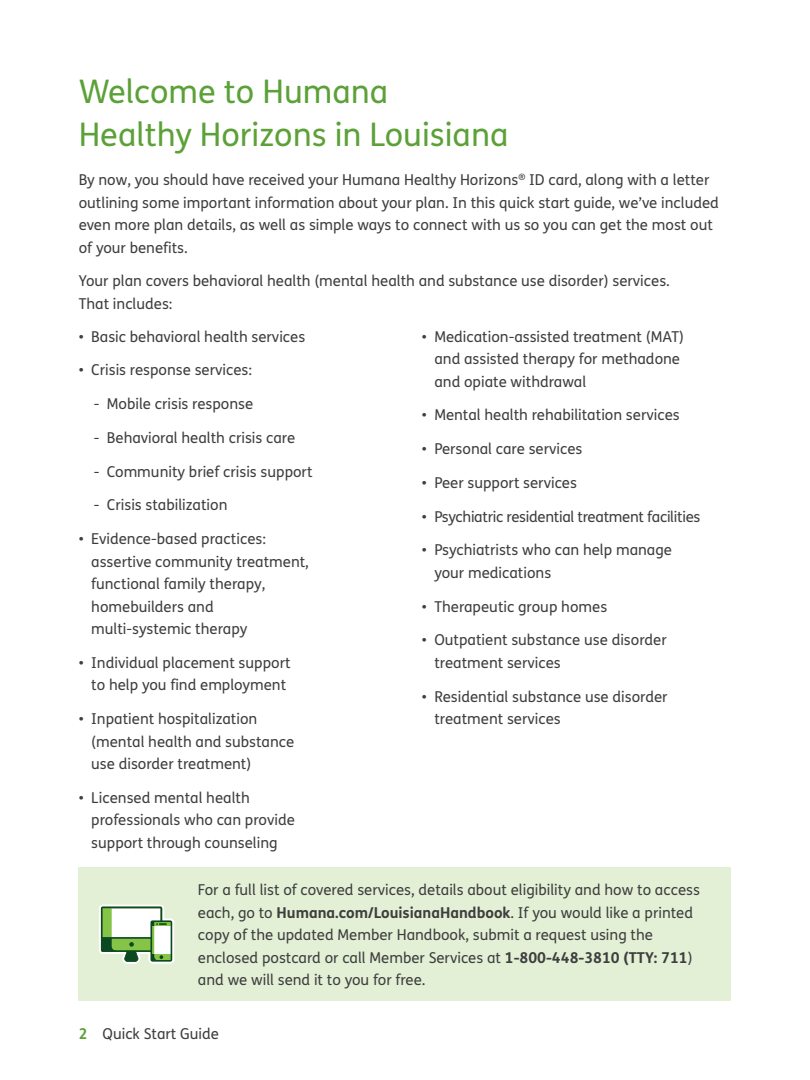
<style>
.page{position:relative;width:810px;height:1080px;background:#fff}
.page>*{position:absolute;margin:0;border:0;box-sizing:border-box;transform-origin:0 0}
.Green_Header{font:32.5px/42.5px "FS Humana";color:#5ca138}
.Body_Copy{font:15px/22.5px "FS Humana";color:#3e3e3f}
.Body_Copy-2{font:15px "FS Humana";letter-spacing:-.02em;color:#3e3e3f}
.s1{font-weight:700}
.s2{font-weight:700;color:#5ca138}
</style>
<div class="page">
<div style="left:79px;top:868px;width:652px;height:133px;background:#e3f0d5"></div>
<svg style="left:99px;top:905px;width:75px;height:59px;background:#b4cea9"></svg>
<p class="Green_Header" style="left:79px;top:70px;width:431px">Welcome to Humana<br>Healthy Horizons in Louisiana</p>
<p class="Body_Copy" style="left:79px;top:168px;width:642px">By now, you should have received your Humana Healthy Horizons<sup>®</sup> ID card, along with a letter outlining some important information about your plan. In this quick start guide, we’ve included even more plan details, as well as simple ways to connect with us so you can get the most out of your benefits.</p>
<p class="Body_Copy" style="left:79px;top:269px;width:593px">Your plan covers behavioral health (mental health and substance use disorder) services.<br>That includes:</p>
<p class="Body_Copy" style="left:79px;top:325px;width:228px">• Basic behavioral health services</p>
<p class="Body_Copy" style="left:79px;top:358px;width:175px">• Crisis response services:</p>
<p class="Body_Copy" style="left:94px;top:392px;width:161px">- Mobile crisis response</p>
<p class="Body_Copy" style="left:94px;top:426px;width:203px">- Behavioral health crisis care</p>
<p class="Body_Copy" style="left:94px;top:460px;width:220px">- Community brief crisis support</p>
<p class="Body_Copy" style="left:94px;top:493px;width:135px">- Crisis stabilization</p>
<p class="Body_Copy" style="left:91px;top:527px;width:219px;text-indent:-13px">• Evidence-based practices: assertive community treatment, functional family therapy, homebuilders and multi-systemic therapy</p>
<p class="Body_Copy" style="left:79px;top:651px;width:213px;text-align:center">• Individual placement support to help you find employment</p>
<p class="Body_Copy" style="left:91px;top:707px;width:205px;text-indent:-13px">• Inpatient hospitalization (mental health and substance use disorder treatment)</p>
<p class="Body_Copy" style="left:91px;top:786px;width:205px;text-indent:-13px">• Licensed mental health professionals who can provide support through counseling</p>
<p class="Body_Copy" style="left:434px;top:325px;width:251px;text-indent:-13px">• Medication-assisted treatment (MAT) and assisted therapy for methadone and opiate withdrawal</p>
<p class="Body_Copy" style="left:422px;top:403px;width:259px">• Mental health rehabilitation services</p>
<p class="Body_Copy" style="left:422px;top:437px;width:162px">• Personal care services</p>
<p class="Body_Copy" style="left:422px;top:471px;width:157px">• Peer support services</p>
<p class="Body_Copy-2" style="left:422px;top:506px;width:280px">• Psychiatric residential treatment facilities</p>
<p class="Body_Copy" style="left:434px;top:538px;width:239px;text-indent:-13px">• Psychiatrists who can help manage your medications</p>
<p class="Body_Copy" style="left:422px;top:595px;width:187px">• Therapeutic group homes</p>
<p class="Body_Copy" style="left:434px;top:628px;width:234px;text-indent:-13px">• Outpatient substance use disorder treatment services</p>
<p class="Body_Copy" style="left:434px;top:685px;width:235px;text-indent:-13px">• Residential substance use disorder treatment services</p>
<p class="Body_Copy" style="left:198px;top:878px;width:503px">For a full list of covered services, details about eligibility and how to access each, go to <span class="s1">Humana.com/LouisianaHandbook</span>. If you would like a printed copy of the updated Member Handbook, submit a request using the enclosed postcard or call Member Services at <span class="s1">1-800-448-3810 (TTY: 711</span>) and we will send it to you for free.</p>
<p class="Body_Copy" style="left:79px;top:1022px;width:142px"><span class="s2">2</span> Quick Start Guide</p>
</div>
